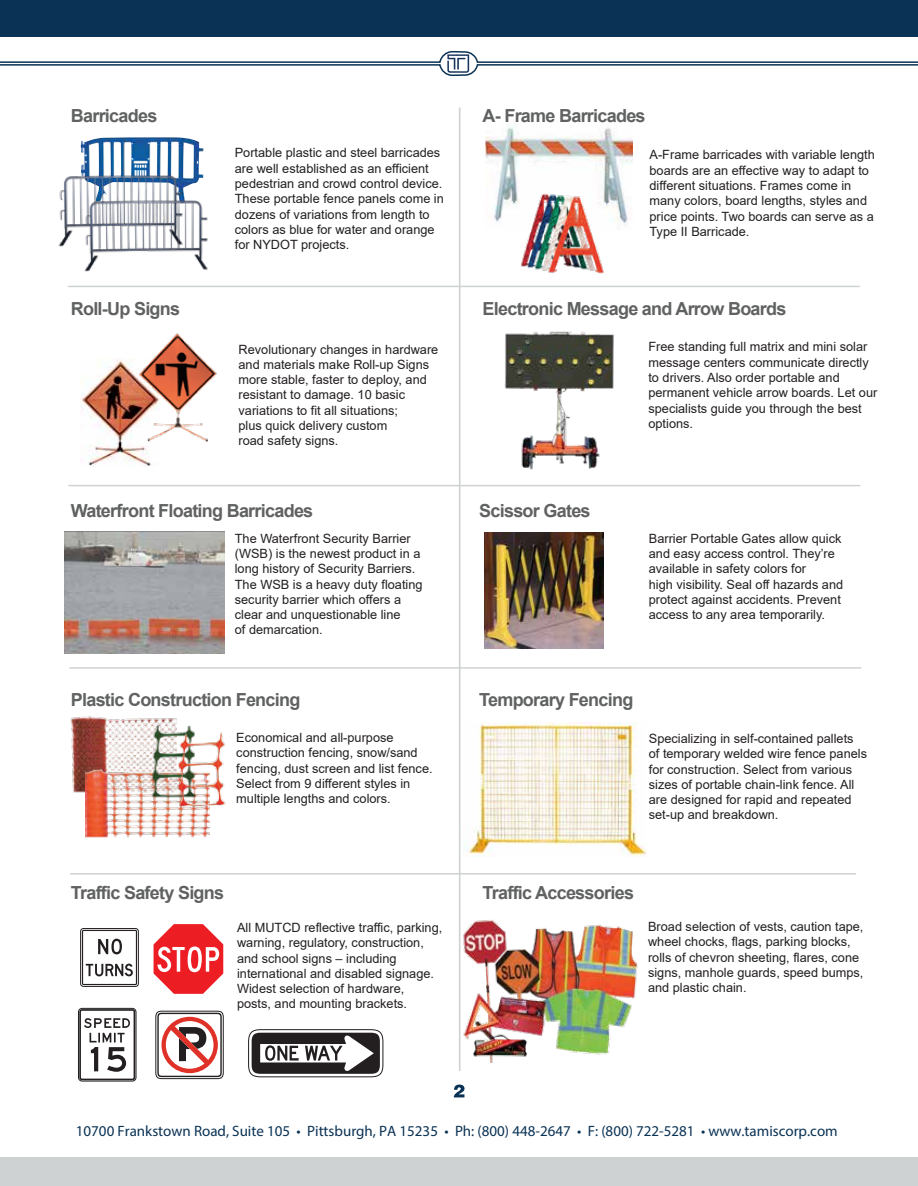
<style>
.page{position:relative;width:918px;height:1186px;background:#fff}
.page>*{position:absolute;margin:0;border:0;box-sizing:border-box;transform-origin:0 0}
.t1{font:700 18px "Arial";letter-spacing:-.04em;color:#606161}
.t2{font:15px "Myriad Pro";color:#0a3254}
.t3{font:12.75px/15.3px "Arial";color:#231f20}
</style>
<div class="page">
<hr style="left:459px;top:108px;width:2px;height:963px;background:#cfd2d3">
<hr style="left:70px;top:873px;width:786px;height:1px;background:#cfd2d3">
<svg style="left:454px;top:1084px;width:11px;height:13px"></svg>
<hr style="left:68px;top:286px;width:792px;height:1px;background:#cfd2d3">
<hr style="left:68px;top:485px;width:792px;height:1px;background:#cfd2d3">
<hr style="left:69px;top:667px;width:792px;height:2px;background:#cfd2d3">
<div style="left:0;top:1157px;width:918px;height:29px;background:#cfd2d3"></div>
<img style="left:64px;top:531px;width:161px;height:122px">
<div style="left:0;top:0;width:918px;height:37px;background:#0a3254"></div>
<svg style="left:0;top:51px;width:918px;height:26px"></svg>
<img style="left:485px;top:126px;width:148px;height:99px">
<img style="left:81px;top:137px;width:123px;height:50px">
<img style="left:519px;top:189px;width:88px;height:85px">
<img style="left:70px;top:716px;width:69px;height:96px">
<img style="left:86px;top:740px;width:124px;height:98px">
<img style="left:139px;top:718px;width:87px;height:100px">
<img style="left:464px;top:722px;width:181px;height:134px">
<div style="left:78px;top:1008px;width:58px;height:73px;border:1px solid #231f20;border-radius:4px"></div>
<svg style="left:79px;top:1009px;width:56px;height:71px"></svg>
<svg style="left:154px;top:924px;width:69px;height:70px"></svg>
<div style="left:81px;top:928px;width:57px;height:58px;border:1px solid #231f20;border-radius:3px"></div>
<svg style="left:82px;top:930px;width:55px;height:55px"></svg>
<svg style="left:249px;top:1030px;width:134px;height:47px"></svg>
<div style="left:249px;top:1030px;width:134px;height:47px;border:1px solid #231f20;border-radius:12px"></div>
<svg style="left:252px;top:1033px;width:128px;height:41px"></svg>
<div style="left:156px;top:1011px;width:67px;height:67px;border:1px solid #231f20;border-radius:6px"></div>
<svg style="left:157px;top:1013px;width:65px;height:64px"></svg>
<img style="left:504px;top:331px;width:110px;height:139px">
<img style="left:81px;top:358px;width:70px;height:108px">
<img style="left:136px;top:333px;width:81px;height:109px">
<img style="left:58px;top:171px;width:128px;height:76px">
<img style="left:79px;top:196px;width:129px;height:76px">
<img style="left:485px;top:532px;width:118px;height:116px">
<img style="left:460px;top:917px;width:178px;height:145px">
<h1 class="t1" style="left:71px;top:103px;width:88px">Barricades</h1>
<h1 class="t1" style="left:71px;top:296px;width:111px">Roll-Up Signs</h1>
<h1 class="t1" style="left:483px;top:103px;width:165px">A- Frame Barricades</h1>
<p class="t3" style="left:235px;top:145px;width:211px">Portable plastic and steel barricades are well established as an efficient pedestrian and crowd control device.<br>These portable fence panels come in dozens of variations from length to colors as blue for water and orange for NYDOT projects.</p>
<p class="t3" style="left:650px;top:147px;width:227px">A-Frame barricades with variable length boards are an effective way to adapt to different situations. Frames come in many colors, board lengths, styles and price points. Two boards can serve as a Type II Barricade.</p>
<h1 class="t1" style="left:483px;top:296px;width:305px">Electronic Message and Arrow Boards</h1>
<p class="t3" style="left:239px;top:341px;width:201px">Revolutionary changes in hardware and materials make Roll-up Signs more stable, faster to deploy, and resistant to damage. 10 basic variations to fit all situations;<br>plus quick delivery custom<br>road safety signs.</p>
<p class="t3" style="left:648px;top:339px;width:230px">Free standing full matrix and mini solar message centers communicate directly to drivers. Also order portable and permanent vehicle arrow boards. Let our specialists guide you through the best options.</p>
<h1 class="t1" style="left:71px;top:498px;width:244px">Waterfront Floating Barricades</h1>
<h1 class="t1" style="left:479px;top:498px;width:113px">Scissor Gates</h1>
<p class="t3" style="left:235px;top:530px;width:189px">The Waterfront Security Barrier (WSB) is the newest product in a long history of Security Barriers.<br>The WSB is a heavy duty floating security barrier which offers a clear and unquestionable line<br>of demarcation.</p>
<p class="t3" style="left:649px;top:530px;width:196px">Barrier Portable Gates allow quick and easy access control. They’re available in safety colors for<br>high visibility. Seal off hazards and protect against accidents. Prevent access to any area temporarily.</p>
<h1 class="t1" style="left:71px;top:687px;width:231px">Plastic Construction Fencing</h1>
<h1 class="t1" style="left:479px;top:687px;width:156px">Temporary Fencing</h1>
<p class="t3" style="left:236px;top:730px;width:198px">Economical and all-purpose construction fencing, snow/sand fencing, dust screen and list fence.<br>Select from 9 different styles in multiple lengths and colors.</p>
<p class="t3" style="left:649px;top:731px;width:220px">Specializing in self-contained pallets of temporary welded wire fence panels for construction. Select from various sizes of portable chain-link fence. All are designed for rapid and repeated set-up and breakdown.</p>
<h1 class="t1" style="left:71px;top:879px;width:155px">Traffic Safety Signs</h1>
<h1 class="t1" style="left:483px;top:879px;width:153px">Traffic Accessories</h1>
<p class="t3" style="left:237px;top:920px;width:207px">All MUTCD reflective traffic, parking, warning, regulatory, construction, and school signs – including international and disabled signage.<br>Widest selection of hardware,<br>posts, and mounting brackets.</p>
<p class="t3" style="left:648px;top:919px;width:217px">Broad selection of vests, caution tape, wheel chocks, flags, parking blocks, rolls of chevron sheeting, flares, cone signs, manhole guards, speed bumps, and plastic chain.</p>
<p class="t2" style="left:76px;top:1121px;width:763px">10700 Frankstown Road, Suite 105 • Pittsburgh, PA 15235 • Ph: (800) 448-2647 • F: (800) 722-5281 • www.tamiscorp.com</p>
</div>
